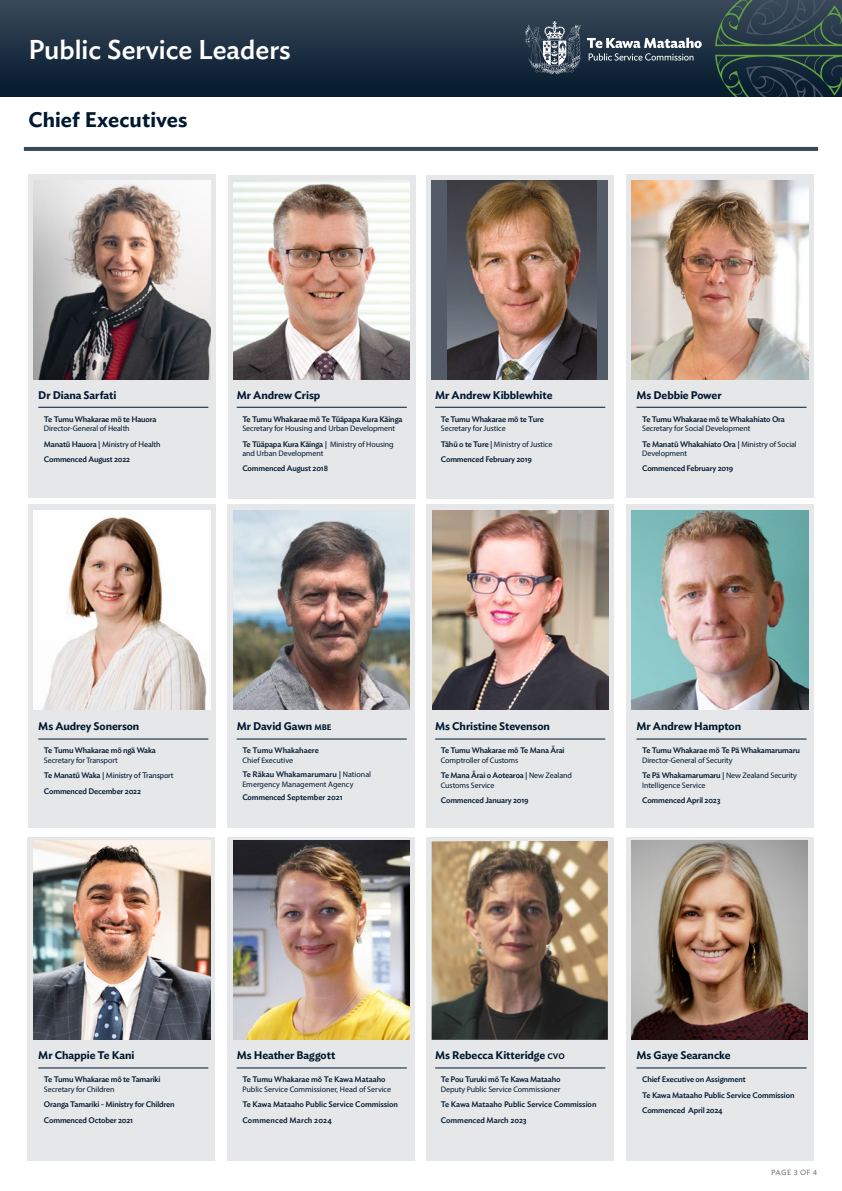
<style>
.page{position:relative;width:842px;height:1191px;background:#fff}
.page>*{position:absolute;margin:0;border:0;box-sizing:border-box;transform-origin:0 0}
.t1{font:500 27px "Ideal Sans";color:#fff}
.t2{font:600 21px "Ideal Sans";letter-spacing:.005em;color:#001830}
.t3{font:600 11px "Ideal Sans";letter-spacing:-.005em;color:#001830}
.t4{font:500 8px/15.3px "Ideal Sans";letter-spacing:-.02em;color:#001830}
.t5{font:8px/15.3px "Myriad Pro";letter-spacing:-.01em;color:#001830}
.t6{font:500 8px "Ideal Sans";color:#001830}
.t7{font:7.5px "Ideal Sans";letter-spacing:.055em;color:#77787b}
.s1{font-weight:400}
.s2{font-family:"Myriad Pro";font-weight:400}
.s3{font-family:"Ideal Sans";font-weight:500}
.s4{font-size:8px}
</style>
<div class="page">
<div style="left:0;top:0;width:842px;height:96px;background:linear-gradient(to bottom,#394959,#051a2e)"></div>
<svg style="left:525px;top:21px;width:177px;height:54px;background:#40505f"></svg>
<svg style="left:715px;top:0;width:127px;height:46px;background:#354a4f"></svg>
<svg style="left:715px;top:55px;width:127px;height:41px;background:#1d353b"></svg>
<hr style="left:24px;top:147px;width:794px;height:4px;background:#364958">
<div style="left:626px;top:837px;width:188px;height:323px;background:#e6e7e8"></div>
<hr style="left:636px;top:1067px;width:170px;height:1px;background:#001830">
<img style="left:632px;top:840px;width:176px;height:199px">
<div style="left:626px;top:174px;width:187px;height:324px;background:#e6e7e8"></div>
<img style="left:632px;top:180px;width:176px;height:199px">
<hr style="left:636px;top:407px;width:170px;height:1px;background:#001830">
<div style="left:28px;top:505px;width:187px;height:323px;background:#e6e7e8"></div>
<img style="left:34px;top:510px;width:176px;height:199px">
<hr style="left:38px;top:738px;width:170px;height:1px;background:#001830">
<div style="left:228px;top:175px;width:187px;height:323px;background:#e6e7e8"></div>
<img style="left:234px;top:180px;width:175px;height:199px">
<hr style="left:237px;top:407px;width:170px;height:1px;background:#001830">
<div style="left:28px;top:175px;width:187px;height:323px;background:#e6e7e8"></div>
<img style="left:34px;top:180px;width:176px;height:199px">
<hr style="left:38px;top:407px;width:170px;height:1px;background:#001830">
<div style="left:426px;top:175px;width:187px;height:323px;background:#e6e7e8"></div>
<div style="left:432px;top:180px;width:176px;height:199px;background:#525b66"></div>
<img style="left:447px;top:180px;width:149px;height:199px">
<hr style="left:435px;top:407px;width:170px;height:1px;background:#001830">
<div style="left:228px;top:505px;width:187px;height:323px;background:#e6e7e8"></div>
<img style="left:233px;top:510px;width:176px;height:199px">
<hr style="left:237px;top:738px;width:170px;height:1px;background:#001830">
<div style="left:426px;top:505px;width:187px;height:323px;background:#e6e7e8"></div>
<img style="left:432px;top:510px;width:176px;height:199px">
<hr style="left:435px;top:738px;width:170px;height:1px;background:#001830">
<div style="left:626px;top:505px;width:188px;height:323px;background:#e6e7e8"></div>
<hr style="left:636px;top:738px;width:170px;height:1px;background:#001830">
<img style="left:632px;top:510px;width:176px;height:199px">
<div style="left:228px;top:837px;width:187px;height:323px;background:#e6e7e8"></div>
<img style="left:233px;top:840px;width:176px;height:199px">
<hr style="left:237px;top:1067px;width:170px;height:1px;background:#001830">
<div style="left:27px;top:837px;width:188px;height:324px;background:#e6e7e8"></div>
<img style="left:34px;top:840px;width:176px;height:199px">
<hr style="left:38px;top:1067px;width:170px;height:1px;background:#001830">
<div style="left:427px;top:837px;width:187px;height:323px;background:#e6e7e8"></div>
<img style="left:432px;top:841px;width:176px;height:198px">
<hr style="left:435px;top:1067px;width:170px;height:1px;background:#001830">
<h1 class="t1" style="left:28px;top:29px;width:264px">Public Service Leaders</h1>
<h2 class="t2" style="left:28px;top:103px;width:161px">Chief Executives</h2>
<h3 class="t3" style="left:38px;top:386px;width:80px">Dr Diana Sarfati</h3>
<p class="t4" style="left:44px;top:410px;width:114px">Te Tumu Whakarae mō te Hauora</p>
<p class="t5" style="left:44px;top:421px;width:87px">Director-General of Health</p>
<p class="t4" style="left:44px;top:435px;width:118px">Manatū Hauora | <span class="s1">Ministry of Health<br></span>Commenced August 2022</p>
<h3 class="t3" style="left:237px;top:386px;width:85px">Mr Andrew Crisp</h3>
<p class="t4" style="left:242px;top:410px;width:162px">Te Tumu Whakarae mō Te Tūāpapa Kura Kāinga</p>
<p class="t5" style="left:242px;top:421px;width:154px">Secretary for Housing and Urban Development</p>
<p class="t4" style="left:242px;top:435px;width:153px">Te Tūāpapa Kura Kāinga | <span class="s2">Ministry of Housing</span></p>
<p class="t5" style="left:242px;top:446px;width:82px">and Urban Development</p>
<p class="t4" style="left:242px;top:460px;width:87px">Commenced August 2018</p>
<h3 class="t3" style="left:435px;top:386px;width:119px">Mr Andrew Kibblewhite</h3>
<p class="t4" style="left:441px;top:410px;width:104px">Te Tumu Whakarae mō te Ture</p>
<p class="t5" style="left:441px;top:421px;width:113px">Secretary for Justice<br><span class="s3">Tāhū o te Ture |</span> Ministry of Justice</p>
<p class="t4" style="left:441px;top:451px;width:93px">Commenced February 2019</p>
<h3 class="t3" style="left:636px;top:386px;width:87px">Ms Debbie Power</h3>
<p class="t4" style="left:642px;top:410px;width:144px">Te Tumu Whakarae mō te Whakahiato Ora</p>
<p class="t5" style="left:642px;top:421px;width:110px">Secretary for Social Development</p>
<p class="t4" style="left:642px;top:435px;width:156px">Te Manatū Whakahiato Ora | <span class="s2">Ministry of Social</span></p>
<p class="t5" style="left:642px;top:446px;width:46px">Development</p>
<p class="t4" style="left:642px;top:460px;width:93px">Commenced February 2019</p>
<h3 class="t3" style="left:38px;top:718px;width:103px">Ms Audrey Sonerson</h3>
<p class="t4" style="left:44px;top:742px;width:113px">Te Tumu Whakarae mō ngā Waka</p>
<p class="t5" style="left:44px;top:752px;width:75px">Secretary for Transport</p>
<p class="t4" style="left:44px;top:767px;width:131px">Te Manatū Waka | <span class="s1">Ministry of Transport<br></span>Commenced December 2022</p>
<h3 class="t3" style="left:237px;top:718px;width:96px">Mr David Gawn <span class="s4">MBE</span></h3>
<p class="t6" style="left:242px;top:744px;width:78px">Te Tumu Whakahaere</p>
<p class="t5" style="left:242px;top:752px;width:52px">Chief Executive</p>
<p class="t6" style="left:242px;top:768px;width:130px">Te Rākau Whakamarumaru | <span class="s2">National</span></p>
<p class="t5" style="left:242px;top:776px;width:113px">Emergency Management Agency</p>
<p class="t6" style="left:242px;top:791px;width:102px">Commenced September 2021</p>
<h3 class="t3" style="left:435px;top:718px;width:116px">Ms Christine Stevenson</h3>
<p class="t4" style="left:441px;top:742px;width:125px">Te Tumu Whakarae mō Te Mana Ārai</p>
<p class="t5" style="left:441px;top:752px;width:79px">Comptroller of Customs</p>
<p class="t4" style="left:441px;top:767px;width:133px">Te Mana Ārai o Aotearoa | <span class="s2">New Zealand</span></p>
<p class="t5" style="left:441px;top:777px;width:55px">Customs Service</p>
<p class="t4" style="left:441px;top:792px;width:89px">Commenced January 2019</p>
<h3 class="t3" style="left:636px;top:718px;width:106px">Mr Andrew Hampton</h3>
<p class="t4" style="left:642px;top:742px;width:159px">Te Tumu Whakarae mō Te Pā Whakamarumaru</p>
<p class="t5" style="left:642px;top:752px;width:92px">Director-General of Security</p>
<p class="t4" style="left:642px;top:767px;width:156px">Te Pā Whakamarumaru | <span class="s2">New Zealand Security</span></p>
<p class="t5" style="left:642px;top:777px;width:65px">Intelligence Service</p>
<p class="t4" style="left:642px;top:792px;width:80px">Commenced April 2023</p>
<h3 class="t3" style="left:38px;top:1046px;width:98px">Mr Chappie Te Kani</h3>
<p class="t4" style="left:44px;top:1071px;width:118px">Te Tumu Whakarae mō te Tamariki</p>
<p class="t5" style="left:44px;top:1081px;width:72px">Secretary for Children</p>
<p class="t4" style="left:44px;top:1096px;width:132px">Oranga Tamariki - Ministry for Children<br>Commenced October 2021</p>
<h3 class="t3" style="left:237px;top:1046px;width:100px">Ms Heather Baggott</h3>
<p class="t4" style="left:242px;top:1071px;width:145px">Te Tumu Whakarae mō Te Kawa Mataaho</p>
<p class="t5" style="left:242px;top:1081px;width:150px">Public Service Commissioner, Head of Service</p>
<p class="t4" style="left:242px;top:1096px;width:157px">Te Kawa Mataaho Public Service Commission<br>Commenced March 2024</p>
<h3 class="t3" style="left:435px;top:1046px;width:131px">Ms Rebecca Kitteridge <span class="s4">CVO</span></h3>
<p class="t4" style="left:441px;top:1071px;width:121px">Te Pou Turuki mō Te Kawa Mataaho</p>
<p class="t5" style="left:441px;top:1081px;width:121px">Deputy Public Service Commissioner</p>
<p class="t4" style="left:441px;top:1096px;width:157px">Te Kawa Mataaho Public Service Commission<br>Commenced March 2023</p>
<h3 class="t3" style="left:636px;top:1046px;width:96px">Ms Gaye Searancke</h3>
<p class="t4" style="left:642px;top:1071px;width:154px">Chief Executive on Assignment<br>Te Kawa Mataaho Public Service Commission<br>Commenced April 2024</p>
<p class="t7" style="left:771px;top:1166px;width:48px">PAGE 3 OF 4</p>
</div>
